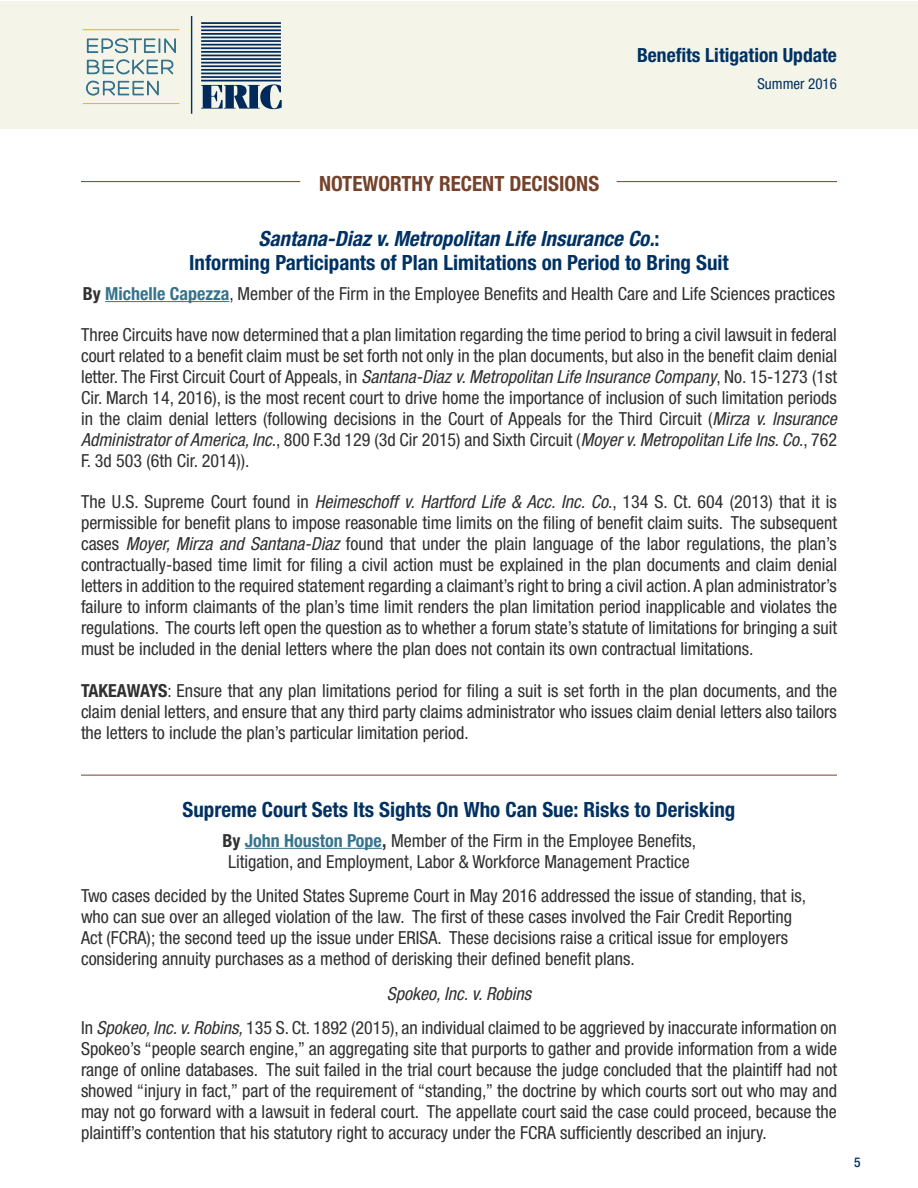
<style>
.page{position:relative;width:918px;height:1188px;background:#fff}
.page>*{position:absolute;margin:0;border:0;box-sizing:border-box;transform-origin:0 0}
.Paragraph_Style_6{font:700 condensed 21px/24px "Helvetica Neue LT";color:#003163;text-align:center}
.t1{font:700 condensed 21px "Helvetica Neue LT";color:#75422b}
.t2{font:700 condensed 19.5px "Helvetica Neue LT";color:#003163}
.Body_Text{font:condensed 18px/21px "Helvetica Neue LT";color:#312f30;text-align:justify}
.Paragraph_Style_6-2{font:condensed 18px/21px "Helvetica Neue LT";color:#312f30}
.Body_Text-2{font:italic condensed 18px "Helvetica Neue LT";color:#312f30}
.t3{font:condensed 15px "Helvetica Neue LT";color:#003163}
.t4{font:500 condensed 13.5px "Helvetica Neue LT";color:#003163}
.s1{font-style:italic}
.s2{font-weight:700}
.s3{font-weight:700;color:#37738d}
.s4{font-weight:500;font-size:21px}
</style>
<div class="page">
<div style="left:1px;top:1px;width:917px;height:128px;background:#f4f4e8"></div>
<svg style="left:86px;top:38px;width:90px;height:58px"></svg>
<hr style="left:83px;top:103px;width:96px;height:1px;background:#ffb500">
<hr style="left:83px;top:29px;width:96px;height:1px;background:#ffb500">
<svg style="left:201px;top:84px;width:81px;height:25px"></svg>
<hr style="left:201px;top:80px;width:80px;height:1px;background:#00295c">
<hr style="left:201px;top:76px;width:80px;height:2px;background:#00295c">
<hr style="left:201px;top:73px;width:80px;height:1px;background:#00295c">
<hr style="left:201px;top:69px;width:80px;height:2px;background:#00295c">
<hr style="left:201px;top:65px;width:80px;height:2px;background:#00295c">
<hr style="left:201px;top:62px;width:80px;height:2px;background:#00295c">
<hr style="left:201px;top:58px;width:80px;height:2px;background:#00295c">
<hr style="left:201px;top:55px;width:80px;height:1px;background:#00295c">
<hr style="left:201px;top:51px;width:80px;height:2px;background:#00295c">
<hr style="left:201px;top:47px;width:80px;height:2px;background:#00295c">
<hr style="left:201px;top:44px;width:80px;height:2px;background:#00295c">
<hr style="left:201px;top:40px;width:80px;height:2px;background:#00295c">
<hr style="left:201px;top:37px;width:80px;height:1px;background:#00295c">
<hr style="left:201px;top:33px;width:80px;height:2px;background:#00295c">
<hr style="left:201px;top:29px;width:80px;height:2px;background:#00295c">
<hr style="left:201px;top:26px;width:80px;height:2px;background:#00295c">
<hr style="left:201px;top:22px;width:80px;height:2px;background:#00295c">
<hr style="left:191px;top:16px;width:1px;height:98px;background:#003163">
<hr style="left:105px;top:301px;width:124px;height:1px;background:#37738d">
<hr style="left:245px;top:848px;width:137px;height:1px;background:#37738d">
<hr style="left:81px;top:775px;width:756px;height:1px;background:#75422b">
<hr style="left:617px;top:181px;width:220px;height:1px;background:#75422b">
<hr style="left:81px;top:181px;width:219px;height:1px;background:#75422b">
<p class="t2" style="left:637px;top:43px;width:201px">Benefits Litigation Update</p>
<p class="t3" style="left:757px;top:75px;width:81px">Summer 2016</p>
<p class="t1" style="left:319px;top:171px;width:282px">NOTEWORTHY RECENT DECISIONS</p>
<p class="Paragraph_Style_6" style="left:189px;top:226px;width:541px"><span class="s1">Santana-Diaz v. Metropolitan Life Insurance Co.</span>:<br>Informing Participants of Plan Limitations on Period to Bring Suit</p>
<p class="Paragraph_Style_6-2" style="left:83px;top:283px;width:754px"><span class="s2">By</span> <span class="s3">Michelle Capezza</span>, Member of the Firm in the Employee Benefits and Health Care and Life Sciences practices</p>
<p class="Body_Text" style="left:81px;top:324px;width:758px">Three Circuits have now determined that a plan limitation regarding the time period to bring a civil lawsuit in federal court related to a benefit claim must be set forth not only in the plan documents, but also in the benefit claim denial letter. The First Circuit Court of Appeals, in <span class="s1">Santana-Diaz v. Metropolitan Life Insurance Company</span>, No. 15-1273 (1st Cir. March 14, 2016), is the most recent court to drive home the importance of inclusion of such limitation periods in the claim denial letters (following decisions in the Court of Appeals for the Third Circuit (<span class="s1">Mirza v. Insurance Administrator of America, Inc</span>., 800 F.3d 129 (3d Cir 2015) and Sixth Circuit (<span class="s1">Moyer v. Metropolitan Life Ins. Co</span>., 762<br>F. 3d 503 (6th Cir. 2014)).</p>
<p class="Body_Text" style="left:81px;top:491px;width:758px">The U.S. Supreme Court found in <span class="s1">Heimeschoff v. Hartford Life &amp; Acc. Inc. Co</span>., 134 S. Ct. 604 (2013) that it is permissible for benefit plans to impose reasonable time limits on the filing of benefit claim suits. The subsequent cases <span class="s1">Moyer, Mirza and Santana-Diaz</span> found that under the plain language of the labor regulations, the plan’s contractually-based time limit for filing a civil action must be explained in the plan documents and claim denial letters in addition to the required statement regarding a claimant’s right to bring a civil action. A plan administrator’s failure to inform claimants of the plan’s time limit renders the plan limitation period inapplicable and violates the regulations. The courts left open the question as to whether a forum state’s statute of limitations for bringing a suit must be included in the denial letters where the plan does not contain its own contractual limitations.</p>
<p class="Body_Text" style="left:81px;top:680px;width:758px"><span class="s2">TAKEAWAYS</span>: Ensure that any plan limitations period for filing a suit is set forth in the plan documents, and the claim denial letters, and ensure that any third party claims administrator who issues claim denial letters also tailors the letters to include the plan’s particular limitation period.</p>
<p class="Paragraph_Style_6" style="left:183px;top:797px;width:554px">Supreme Court Sets Its Sights On Who Can Sue: Risks to Derisking</p>
<p class="Paragraph_Style_6-2" style="left:222px;top:830px;width:475px"><span class="s2">By</span> <span class="s3">John Houston Pope</span><span class="s4">,</span> Member of the Firm in the Employee Benefits,</p>
<p class="Paragraph_Style_6-2" style="left:228px;top:851px;width:463px">Litigation, and Employment, Labor &amp; Workforce Management Practice</p>
<p class="Paragraph_Style_6-2" style="left:81px;top:885px;width:727px">Two cases decided by the United States Supreme Court in May 2016 addressed the issue of standing, that is, who can sue over an alleged violation of the law. The first of these cases involved the Fair Credit Reporting Act (FCRA); the second teed up the issue under ERISA. These decisions raise a critical issue for employers considering annuity purchases as a method of derisking their defined benefit plans.</p>
<p class="Body_Text-2" style="left:387px;top:983px;width:146px">Spokeo, Inc. v. Robins</p>
<p class="Body_Text" style="left:81px;top:1017px;width:758px">In <span class="s1">Spokeo, Inc. v. Robins,</span> 135 S. Ct. 1892 (2015), an individual claimed to be aggrieved by inaccurate information on Spokeo’s “people search engine,” an aggregating site that purports to gather and provide information from a wide range of online databases. The suit failed in the trial court because the judge concluded that the plaintiff had not showed “injury in fact,” part of the requirement of “standing,” the doctrine by which courts sort out who may and may not go forward with a lawsuit in federal court. The appellate court said the case could proceed, because the plaintiff’s contention that his statutory right to accuracy under the FCRA sufficiently described an injury.</p>
<p class="t4" style="left:854px;top:1154px;width:8px">5</p>
</div>
